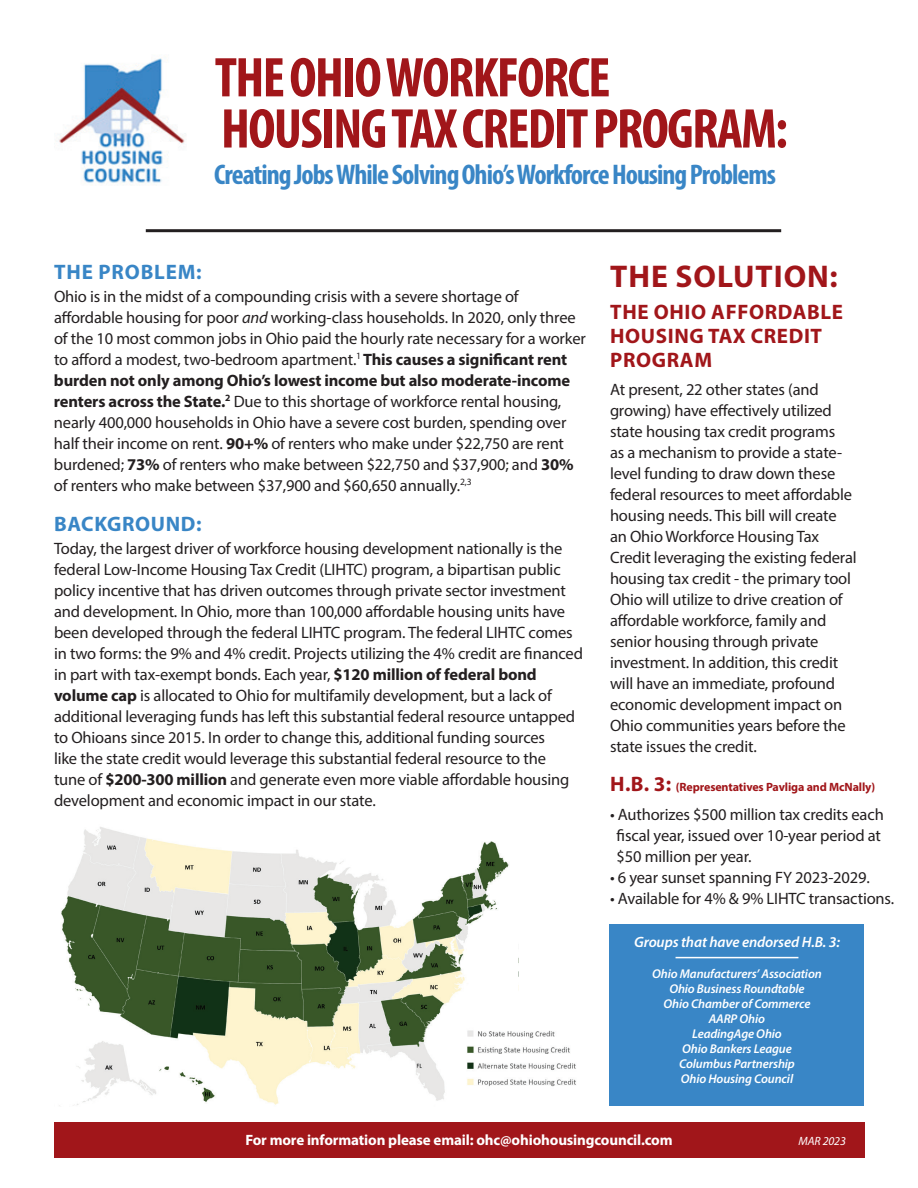
<style>
.page{position:relative;width:918px;height:1188px;background:#fff}
.page>*{position:absolute;margin:0;border:0;box-sizing:border-box;transform-origin:0 0}
.t1{font:700 condensed 56.55px/51.2px "Myriad Pro";letter-spacing:-.03em;color:#a1161a}
.t2{font:700 31.5px "Myriad Pro";letter-spacing:.03em;color:#a1161a}
.t3{font:700 condensed 28.5px "Myriad Pro";letter-spacing:-.035em;color:#3986c6}
.t4{font:700 21px/24px "Myriad Pro";letter-spacing:.03em;color:#a1161a}
.t5{font:700 21px "Myriad Pro";letter-spacing:.03em;color:#3986c6}
.t6{font:16.5px/21px "Myriad Pro";letter-spacing:-.01em;color:#231f20}
.t7{font:700 15px "Myriad Pro";letter-spacing:-.01em;color:#fff}
.t8{font:italic 600 15px "Myriad Pro";letter-spacing:-.01em;color:#fff}
.t9{font:italic 600 12.75px/15px "Myriad Pro";letter-spacing:-.01em;color:#fff;text-align:center}
.t10{font:700 12px "Myriad Pro";letter-spacing:-.01em;color:#a1161a}
.t11{font:italic 12px "Myriad Pro";letter-spacing:-.01em;color:#fff}
.s1{font-style:italic}
.s2{font-weight:700}
.s3{font-size:21px}
</style>
<div class="page">
<img style="left:59px;top:827px;width:450px;height:279px">
<div style="left:54px;top:1122px;width:810px;height:36px;background:#a1161a"></div>
<div style="left:610px;top:924px;width:254px;height:182px;background:#3986c6"></div>
<hr style="left:146px;top:229px;width:635px;height:3px;background:#231f20">
<img style="left:56px;top:58px;width:130px;height:126px">
<img style="left:454px;top:1025px;width:122px;height:71px">
<hr style="left:676px;top:957px;width:122px;height:1px;background:#fff">
<h1 class="t1" style="left:215px;top:51px;width:575px">THE OHIO WORKFORCE<br>HOUSING TAX CREDIT PROGRAM:</h1>
<h3 class="t3" style="left:214px;top:156px;width:563px">Creating Jobs While Solving Ohio’s Workforce Housing Problems</h3>
<p class="t5" style="left:54px;top:258px;width:149px">THE PROBLEM:</p>
<p class="t6" style="left:54px;top:285px;width:533px">Ohio is in the midst of a compounding crisis with a severe shortage of affordable housing for poor <span class="s1">and</span> working-class households. In 2020, only three of the 10 most common jobs in Ohio paid the hourly rate necessary for a worker to afford a modest, two-bedroom apartment.<sup>1</sup> <span class="s2">This causes a significant rent burden not only among Ohio’s lowest income but also moderate-income renters across the State.</span><sup>2</sup> Due to this shortage of workforce rental housing, nearly 400,000 households in Ohio have a severe cost burden, spending over half their income on rent. <span class="s2">90+%</span> of renters who make under $22,750 are rent burdened; <span class="s2">73%</span> of renters who make between $22,750 and $37,900; and <span class="s2">30% </span>of renters who make between $37,900 and $60,650 annually.<sup>2,3</sup></p>
<p class="t5" style="left:54px;top:510px;width:149px">BACKGROUND:</p>
<p class="t6" style="left:54px;top:537px;width:530px">Today, the largest driver of workforce housing development nationally is the federal Low-Income Housing Tax Credit (LIHTC) program, a bipartisan public policy incentive that has driven outcomes through private sector investment and development. In Ohio, more than 100,000 affordable housing units have been developed through the federal LIHTC program. The federal LIHTC comes in two forms: the 9% and 4% credit. Projects utilizing the 4% credit are financed in part with tax-exempt bonds. Each year, <span class="s2">$120 million of federal bond volume cap</span> is allocated to Ohio for multifamily development, but a lack of additional leveraging funds has left this substantial federal resource untapped to Ohioans since 2015. In order to change this, additional funding sources<br>like the state credit would leverage this substantial federal resource to the<br>tune of <span class="s2">$200-300 million</span> and generate even more viable affordable housing development and economic impact in our state.</p>
<h2 class="t2" style="left:610px;top:256px;width:229px">THE SOLUTION:</h2>
<p class="t4" style="left:610px;top:299px;width:234px">THE OHIO AFFORDABLE<br>HOUSING TAX CREDIT<br>PROGRAM</p>
<p class="t6" style="left:610px;top:379px;width:248px">At present, 22 other states (and growing) have effectively utilized state housing tax credit programs<br>as a mechanism to provide a state&shy;level funding to draw down these federal resources to meet affordable housing needs. This bill will create an Ohio Workforce Housing Tax Credit leveraging the existing federal housing tax credit - the primary tool Ohio will utilize to drive creation of affordable workforce, family and senior housing through private investment. In addition, this credit will have an immediate, profound economic development impact on Ohio communities years before the state issues the credit.</p>
<p class="t10" style="left:610px;top:779px;width:267px"><span class="s3">H.B. 3:</span> (Representatives Pavliga and McNally)</p>
<p class="t6" style="left:617px;top:803px;width:269px;text-indent:-7px">• Authorizes $500 million tax credits each fiscal year, issued over 10-year period at $50 million per year.</p>
<p class="t6" style="left:610px;top:866px;width:261px">• 6 year sunset spanning FY 2023-2029.</p>
<p class="t6" style="left:610px;top:887px;width:286px">• Available for 4% &amp; 9% LIHTC transactions.</p>
<p class="t8" style="left:634px;top:932px;width:207px">Groups that have endorsed H.B. 3:</p>
<p class="t9" style="left:652px;top:966px;width:171px">Ohio Manufacturers’ Association<br>Ohio Business Roundtable<br>Ohio Chamber of Commerce<br>AARP Ohio<br>LeadingAge Ohio<br>Ohio Bankers League<br>Columbus Partnership<br>Ohio Housing Council</p>
<p class="t7" style="left:245px;top:1130px;width:429px">For more information please email: ohc@ohiohousingcouncil.com</p>
<p class="t11" style="left:799px;top:1134px;width:49px">MAR 2023</p>
</div>
